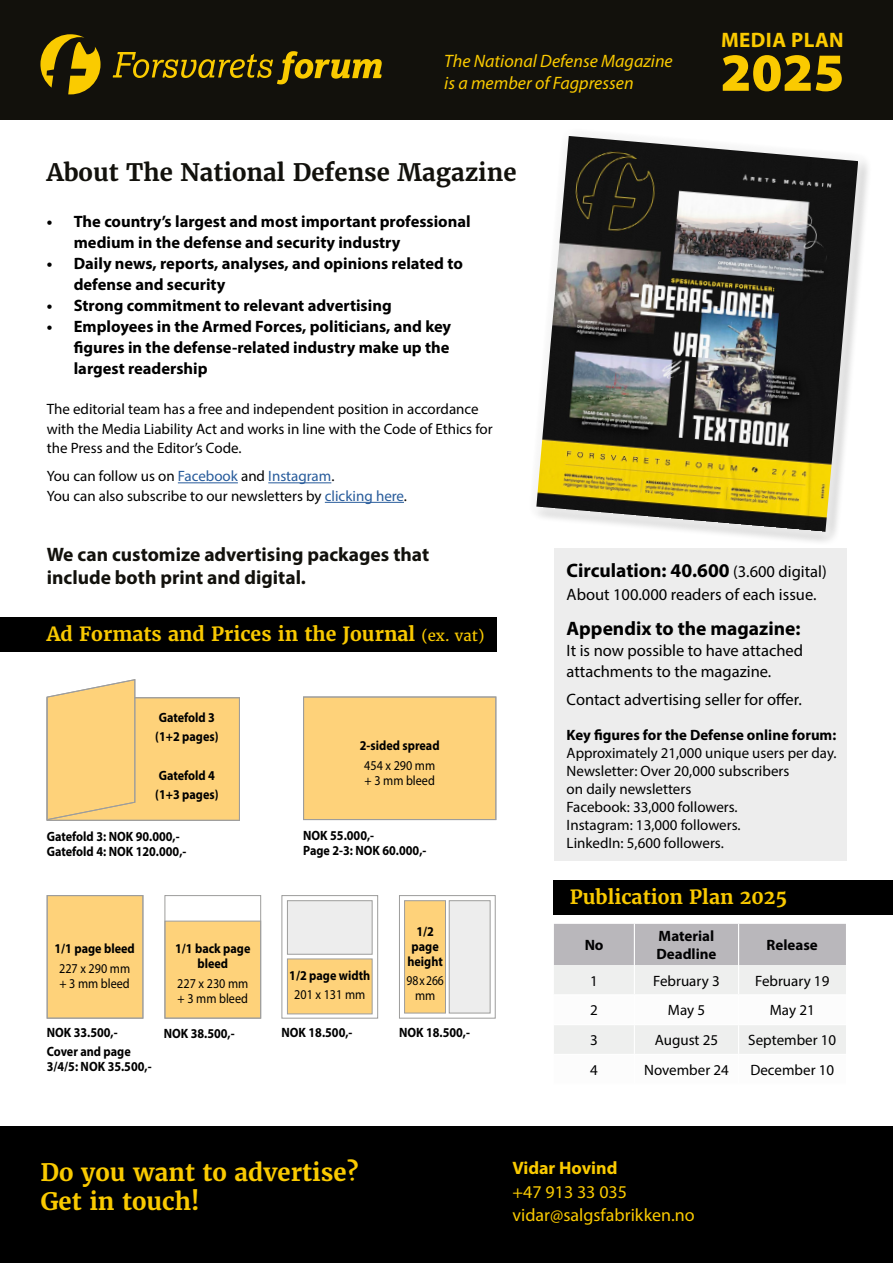
<style>
.page{position:relative;width:893px;height:1263px;background:#fff}
.page>*{position:absolute;margin:0;border:0;box-sizing:border-box;transform-origin:0 0}
.t1{font:900 54px "Myriad Pro";color:#faca00}
.t2{font:700 24px/28.8px "Merriweather";color:#faca00}
.t3{font:700 24px "Merriweather";color:#12110c}
.t4{font:700 21px "Myriad Pro";letter-spacing:.02em;color:#faca00}
.t5{font:700 19.5px/23.4px "Myriad Pro";color:#12110c}
.t6{font:700 19.5px "Merriweather";color:#f9c900}
.t7{font:700 19.5px "Myriad Pro";color:#000}
.t8{font:italic 18px/22.5px "Myriad Pro";color:#faca00}
.t9{font:18px/22.5px "Myriad Pro";color:#faca00}
.t10{font:700 18px "Myriad Pro";color:#faca00}
.t11{font:700 16.5px/21px "Myriad Pro";color:#000}
.t12{font:16.5px/21px "Myriad Pro";color:#000}
.t13{font:15px/18px "Myriad Pro";color:#000}
.t14{font:700 15px "Myriad Pro";color:#000}
.t15{font:700 15px/18px "Myriad Pro";color:#020203}
.t16{font:15px "Myriad Pro";color:#020203}
.t17{font:700 13.5px/15px "Myriad Pro";color:#000;scale:.9 1}
.t18{font:13.5px/15px "Myriad Pro";color:#000;scale:.9 1}
.t19{font:13.5px/15px "Myriad Pro";color:#000;text-align:center;scale:.86 1}
.s1{color:#275b9b}
.s2{font-weight:400;font-size:15px}
.s3{font-weight:400;font-size:16.5px}
</style>
<div class="page">
<hr style="left:178px;top:482px;width:60px;height:1px;background:#275b9b">
<hr style="left:268px;top:482px;width:63px;height:1px;background:#275b9b">
<hr style="left:325px;top:502px;width:79px;height:1px;background:#275b9b">
<div style="left:0;top:1127px;width:893px;height:136px;background:#000"></div>
<svg style="left:554px;top:924px;width:292px;height:130px"></svg>
<div style="left:554px;top:880px;width:339px;height:34px;background:#000"></div>
<div style="left:0;top:617px;width:496px;height:34px;background:#000"></div>
<svg style="left:711px;top:161px;width:157px;height:381px"></svg>
<img style="left:536px;top:136px;width:322px;height:396px">
<div style="left:554px;top:549px;width:292px;height:312px;background:#ededed"></div>
<div style="left:0;top:0;width:893px;height:119px;background:#12110c"></div>
<svg style="left:40px;top:34px;width:61px;height:60px"></svg>
<svg style="left:113px;top:51px;width:269px;height:33px"></svg>
<div style="left:303px;top:697px;width:193px;height:123px;background:#fed27a"></div>
<div style="left:165px;top:921px;width:96px;height:97px;background:#fed27a;border:1px solid #9d9d9c"></div>
<div style="left:47px;top:895px;width:96px;height:123px;background:#fed27a"></div>
<div style="left:282px;top:895px;width:96px;height:123px;border:1px solid #9d9d9c"></div>
<div style="left:165px;top:895px;width:96px;height:123px;border:1px solid #9d9d9c"></div>
<div style="left:47px;top:697px;width:193px;height:124px;background:#fed27a"></div>
<div style="left:47px;top:697px;width:193px;height:124px;border:1px solid #9d9d9c"></div>
<svg style="left:46px;top:679px;width:90px;height:141px"></svg>
<div style="left:47px;top:895px;width:96px;height:123px;border:1px solid #9d9d9c"></div>
<div style="left:303px;top:697px;width:193px;height:123px;border:1px solid #9d9d9c"></div>
<div style="left:399px;top:895px;width:97px;height:123px;border:1px solid #9d9d9c"></div>
<div style="left:287px;top:900px;width:85px;height:55px;background:#ededed;border:1px solid #9d9d9c"></div>
<div style="left:287px;top:958px;width:85px;height:56px;background:#fed27a;border:1px solid #9d9d9c"></div>
<div style="left:404px;top:900px;width:42px;height:113px;background:#fed27a;border:1px solid #9d9d9c"></div>
<div style="left:449px;top:900px;width:41px;height:113px;background:#ededed;border:1px solid #9d9d9c"></div>
<p class="t8" style="left:444px;top:49px;width:230px">The National Defense Magazine is a member of Fagpressen</p>
<h2 class="t3" style="left:47px;top:157px;width:471px">About The National Defense Magazine</h2>
<p class="t11" style="left:74px;top:210px;width:398px;text-indent:-27px">• The country’s largest and most important professional medium in the defense and security industry</p>
<p class="t11" style="left:74px;top:252px;width:391px;text-indent:-27px">• Daily news, reports, analyses, and opinions related to defense and security</p>
<p class="t11" style="left:47px;top:294px;width:346px">• Strong commitment to relevant advertising</p>
<p class="t11" style="left:74px;top:315px;width:379px;text-align:justify;text-indent:-27px">• Employees in the Armed Forces, politicians, and key figures in the defense-related industry make up the largest readership</p>
<p class="t13" style="left:47px;top:399px;width:447px;line-height:19.5px">The editorial team has a free and independent position in accordance with the Media Liability Act and works in line with the Code of Ethics for the Press and the Editor’s Code.</p>
<p class="t13" style="left:47px;top:466px;width:362px;line-height:19.5px">You can follow us on <span class="s1">Facebook</span> and <span class="s1">Instagram</span>.<br>You can also subscribe to our newsletters by <span class="s1">clicking here</span>.</p>
<h3 class="t4" style="left:721px;top:27px;width:124px">MEDIA PLAN</h3>
<h1 class="t1" style="left:720px;top:37px;width:125px">2025</h1>
<h3 class="t5" style="left:47px;top:542px;width:384px">We can customize advertising packages that include both print and digital.</h3>
<h3 class="t6" style="left:47px;top:621px;width:439px">Ad Formats and Prices in the Journal <span class="s2">(ex. vat)</span></h3>
<p class="t17" style="left:155px;top:707px;width:72px;line-height:19.2px">Gatefold 3 (1+2 pages)</p>
<p class="t17" style="left:155px;top:765px;width:72px;line-height:19.2px">Gatefold 4 (1+3 pages)</p>
<p class="t17" style="left:47px;top:829px;width:157px">Gatefold 3: NOK 90.000,-<br>Gatefold 4: NOK 120.000,-</p>
<p class="t17" style="left:360px;top:738px;width:90px">2-sided spread</p>
<p class="t18" style="left:364px;top:757px;width:80px">454 x 290 mm + 3 mm bleed</p>
<p class="t17" style="left:303px;top:827px;width:138px">NOK 55.000,-<br>Page 2-3: NOK 60.000,-</p>
<p class="t17" style="left:54px;top:941px;width:91px">1/1 page bleed</p>
<p class="t18" style="left:59px;top:960px;width:80px">227 x 290 mm + 3 mm bleed</p>
<p class="t17" style="left:289px;top:967px;width:91px">1/2 page width</p>
<p class="t18" style="left:294px;top:987px;width:80px">201 x 131 mm</p>
<p class="t17" style="left:175px;top:941px;width:85px;text-align:center">1/1 back page bleed</p>
<p class="t18" style="left:177px;top:975px;width:80px">227 x 230 mm + 3 mm bleed</p>
<p class="t17" style="left:407px;top:923px;width:41px;text-align:center">1/2 page height</p>
<p class="t19" style="left:406px;top:973px;width:45px">98x266 mm</p>
<p class="t17" style="left:47px;top:1022px;width:95px;line-height:19.2px">NOK 33.500,-<br>Cover and page</p>
<p class="t17" style="left:47px;top:1059px;width:118px">3/4/5: NOK 35.500,-</p>
<p class="t17" style="left:164px;top:1025px;width:80px">NOK 38.500,-</p>
<p class="t17" style="left:282px;top:1025px;width:80px">NOK 18.500,-</p>
<p class="t17" style="left:399px;top:1025px;width:80px">NOK 18.500,-</p>
<h3 class="t7" style="left:567px;top:558px;width:262px">Circulation: 40.600 <span class="s3">(3.600 digital)</span></h3>
<p class="t12" style="left:567px;top:583px;width:251px">About 100.000 readers of each issue.</p>
<h3 class="t7" style="left:567px;top:616px;width:235px">Appendix to the magazine:</h3>
<p class="t12" style="left:567px;top:640px;width:238px">It is now possible to have attached attachments to the magazine.</p>
<p class="t12" style="left:567px;top:689px;width:237px">Contact advertising seller for offer.</p>
<p class="t14" style="left:567px;top:725px;width:271px">Key figures for the Defense online forum:</p>
<p class="t13" style="left:567px;top:744px;width:271px">Approximately 21,000 unique users per day.<br>Newsletter: Over 20,000 subscribers<br>on daily newsletters<br>Facebook: 33,000 followers.<br>Instagram: 13,000 followers.<br>LinkedIn: 5,600 followers.</p>
<h3 class="t6" style="left:570px;top:884px;width:219px">Publication Plan 2025</h3>
<p class="t15" style="left:585px;top:935px;width:20px">No</p>
<p class="t15" style="left:656px;top:926px;width:62px">Material<br>Deadline</p>
<p class="t15" style="left:767px;top:935px;width:53px">Release</p>
<p class="t16" style="left:590px;top:971px;width:9px">1</p>
<p class="t13" style="left:653px;top:971px;width:68px">February 3</p>
<p class="t13" style="left:755px;top:971px;width:76px">February 19</p>
<p class="t16" style="left:590px;top:1001px;width:9px">2</p>
<p class="t13" style="left:668px;top:1001px;width:39px">May 5</p>
<p class="t13" style="left:770px;top:1001px;width:46px">May 21</p>
<p class="t16" style="left:590px;top:1031px;width:9px">3</p>
<p class="t13" style="left:655px;top:1031px;width:65px">August 25</p>
<p class="t13" style="left:748px;top:1031px;width:89px">September 10</p>
<p class="t16" style="left:590px;top:1060px;width:9px">4</p>
<p class="t13" style="left:644px;top:1061px;width:86px">November 24</p>
<p class="t13" style="left:750px;top:1061px;width:85px">December 10</p>
<h2 class="t2" style="left:40px;top:1157px;width:320px">Do you want to advertise?<br>Get in touch!</h2>
<p class="t10" style="left:512px;top:1156px;width:106px">Vidar Hovind</p>
<p class="t9" style="left:512px;top:1180px;width:184px">+47 913 33 035 vidar@salgsfabrikken.no</p>
</div>
